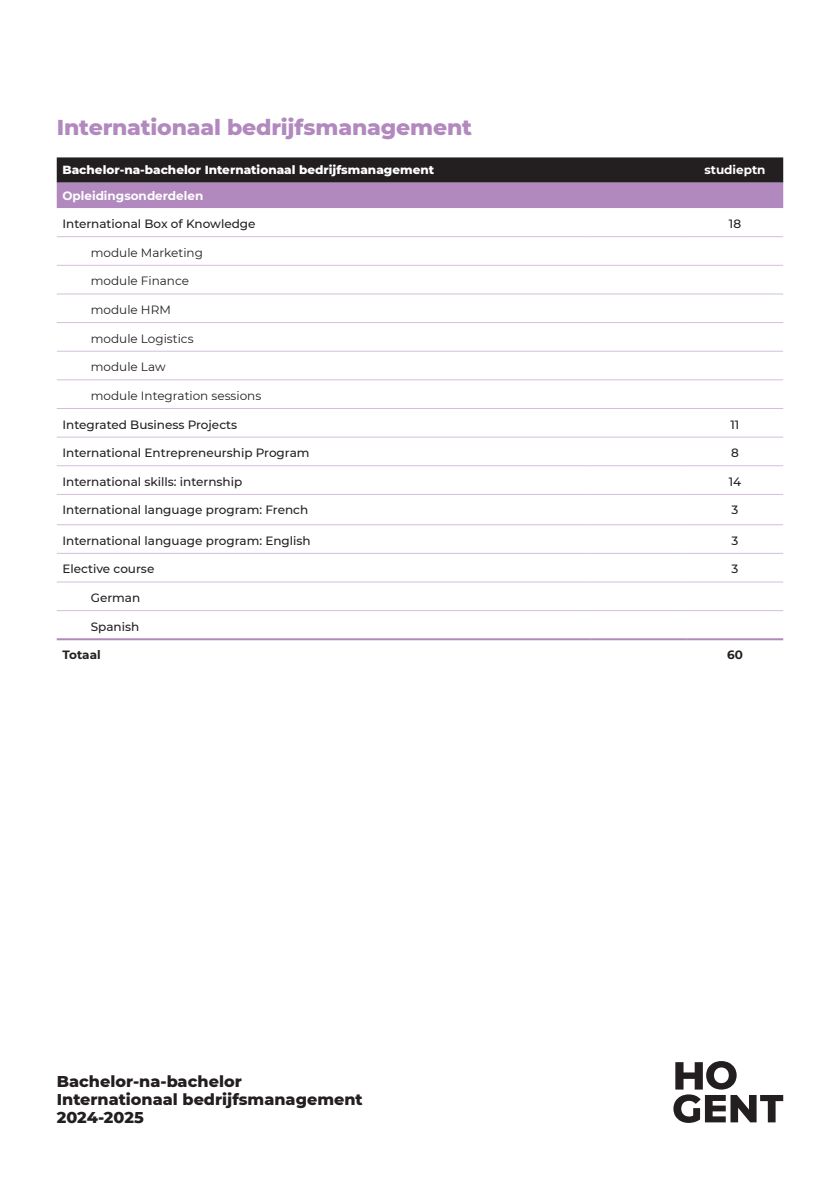
<style>
.page{position:relative;width:840px;height:1191px;background:#fff}
.page>*{position:absolute;margin:0;border:0;box-sizing:border-box;transform-origin:0 0}
.t1{font:800 22px "Montserrat";letter-spacing:-.01em;color:#b289be}
.t2{font:800 16px/18px "Montserrat";color:#231f20}
.t3{font:500 12px "Montserrat";color:#231f20}
.t4{font:12px "Montserrat";color:#231f20}
.t5{font:800 12px "Montserrat";color:#fff}
.t6{font:700 12px "Montserrat";color:#fff}
.t7{font:700 12px "Montserrat";color:#231f20}
</style>
<div class="page">
<svg style="left:57px;top:157px;width:725px;height:51px;background:#6c5671"></svg>
<hr style="left:57px;top:236px;width:533px;height:1px;background:#d3bfdc">
<hr style="left:590px;top:236px;width:96px;height:1px;background:#d3bfdc">
<hr style="left:686px;top:236px;width:96px;height:1px;background:#d3bfdc">
<hr style="left:57px;top:265px;width:533px;height:1px;background:#d3bfdc">
<hr style="left:590px;top:265px;width:96px;height:1px;background:#d3bfdc">
<hr style="left:686px;top:265px;width:96px;height:1px;background:#d3bfdc">
<hr style="left:57px;top:293px;width:533px;height:1px;background:#d3bfdc">
<hr style="left:590px;top:293px;width:96px;height:1px;background:#d3bfdc">
<hr style="left:686px;top:293px;width:96px;height:1px;background:#d3bfdc">
<hr style="left:57px;top:322px;width:533px;height:1px;background:#d3bfdc">
<hr style="left:590px;top:322px;width:96px;height:1px;background:#d3bfdc">
<hr style="left:686px;top:322px;width:96px;height:1px;background:#d3bfdc">
<hr style="left:57px;top:351px;width:533px;height:1px;background:#d3bfdc">
<hr style="left:590px;top:351px;width:96px;height:1px;background:#d3bfdc">
<hr style="left:686px;top:351px;width:96px;height:1px;background:#d3bfdc">
<hr style="left:57px;top:379px;width:533px;height:1px;background:#d3bfdc">
<hr style="left:590px;top:379px;width:96px;height:1px;background:#d3bfdc">
<hr style="left:686px;top:379px;width:96px;height:1px;background:#d3bfdc">
<hr style="left:57px;top:408px;width:533px;height:1px;background:#d3bfdc">
<hr style="left:590px;top:408px;width:96px;height:1px;background:#d3bfdc">
<hr style="left:686px;top:408px;width:96px;height:1px;background:#d3bfdc">
<hr style="left:57px;top:437px;width:533px;height:1px;background:#d3bfdc">
<hr style="left:590px;top:437px;width:96px;height:1px;background:#d3bfdc">
<hr style="left:686px;top:437px;width:96px;height:1px;background:#d3bfdc">
<hr style="left:57px;top:465px;width:533px;height:1px;background:#d3bfdc">
<hr style="left:590px;top:465px;width:96px;height:1px;background:#d3bfdc">
<hr style="left:686px;top:465px;width:96px;height:1px;background:#d3bfdc">
<hr style="left:57px;top:494px;width:533px;height:1px;background:#d3bfdc">
<hr style="left:590px;top:494px;width:96px;height:1px;background:#d3bfdc">
<hr style="left:686px;top:494px;width:96px;height:1px;background:#d3bfdc">
<hr style="left:57px;top:524px;width:533px;height:1px;background:#d3bfdc">
<hr style="left:590px;top:524px;width:96px;height:1px;background:#d3bfdc">
<hr style="left:686px;top:524px;width:96px;height:1px;background:#d3bfdc">
<hr style="left:57px;top:553px;width:533px;height:1px;background:#d3bfdc">
<hr style="left:590px;top:553px;width:96px;height:1px;background:#d3bfdc">
<hr style="left:686px;top:553px;width:96px;height:1px;background:#d3bfdc">
<hr style="left:57px;top:581px;width:533px;height:1px;background:#d3bfdc">
<hr style="left:590px;top:581px;width:96px;height:1px;background:#d3bfdc">
<hr style="left:686px;top:581px;width:96px;height:1px;background:#d3bfdc">
<hr style="left:57px;top:610px;width:533px;height:1px;background:#d3bfdc">
<hr style="left:590px;top:610px;width:96px;height:1px;background:#d3bfdc">
<hr style="left:686px;top:610px;width:96px;height:1px;background:#d3bfdc">
<hr style="left:57px;top:638px;width:533px;height:2px;background:#b289be">
<hr style="left:590px;top:638px;width:96px;height:2px;background:#b289be">
<hr style="left:686px;top:638px;width:96px;height:2px;background:#b289be">
<svg style="left:673px;top:1061px;width:109px;height:62px"></svg>
<h1 class="t1" style="left:57px;top:111px;width:416px">Internationaal bedrijfsmanagement</h1>
<p class="t5" style="left:62px;top:161px;width:373px">Bachelor-na-bachelor Internationaal bedrijfsmanagement</p>
<p class="t6" style="left:704px;top:161px;width:63px">studieptn</p>
<p class="t6" style="left:62px;top:187px;width:142px">Opleidingsonderdelen</p>
<p class="t3" style="left:62px;top:215px;width:194px">International Box of Knowledge</p>
<p class="t3" style="left:728px;top:215px;width:14px">18</p>
<p class="t4" style="left:91px;top:244px;width:114px">module Marketing</p>
<p class="t4" style="left:91px;top:273px;width:100px">module Finance</p>
<p class="t4" style="left:91px;top:301px;width:82px">module HRM</p>
<p class="t4" style="left:91px;top:330px;width:104px">module Logistics</p>
<p class="t4" style="left:91px;top:359px;width:76px">module Law</p>
<p class="t4" style="left:91px;top:387px;width:172px">module Integration sessions</p>
<p class="t3" style="left:62px;top:416px;width:176px">Integrated Business Projects</p>
<p class="t3" style="left:730px;top:416px;width:10px">11</p>
<p class="t3" style="left:62px;top:444px;width:248px">International Entrepreneurship Program</p>
<p class="t3" style="left:730px;top:444px;width:9px">8</p>
<p class="t3" style="left:62px;top:473px;width:181px">International skills: internship</p>
<p class="t3" style="left:728px;top:473px;width:14px">14</p>
<p class="t3" style="left:62px;top:502px;width:247px">International language program: French</p>
<p class="t3" style="left:731px;top:502px;width:8px">3</p>
<p class="t3" style="left:62px;top:532px;width:250px">International language program: English</p>
<p class="t3" style="left:731px;top:532px;width:8px">3</p>
<p class="t3" style="left:62px;top:561px;width:93px">Elective course</p>
<p class="t3" style="left:731px;top:561px;width:8px">3</p>
<p class="t3" style="left:91px;top:589px;width:51px">German</p>
<p class="t3" style="left:91px;top:618px;width:50px">Spanish</p>
<p class="t7" style="left:62px;top:646px;width:40px">Totaal</p>
<p class="t7" style="left:726px;top:646px;width:17px">60</p>
<h2 class="t2" style="left:57px;top:1071px;width:307px">Bachelor-na-bachelor<br>Internationaal bedrijfsmanagement<br>2024-2025</h2>
</div>
